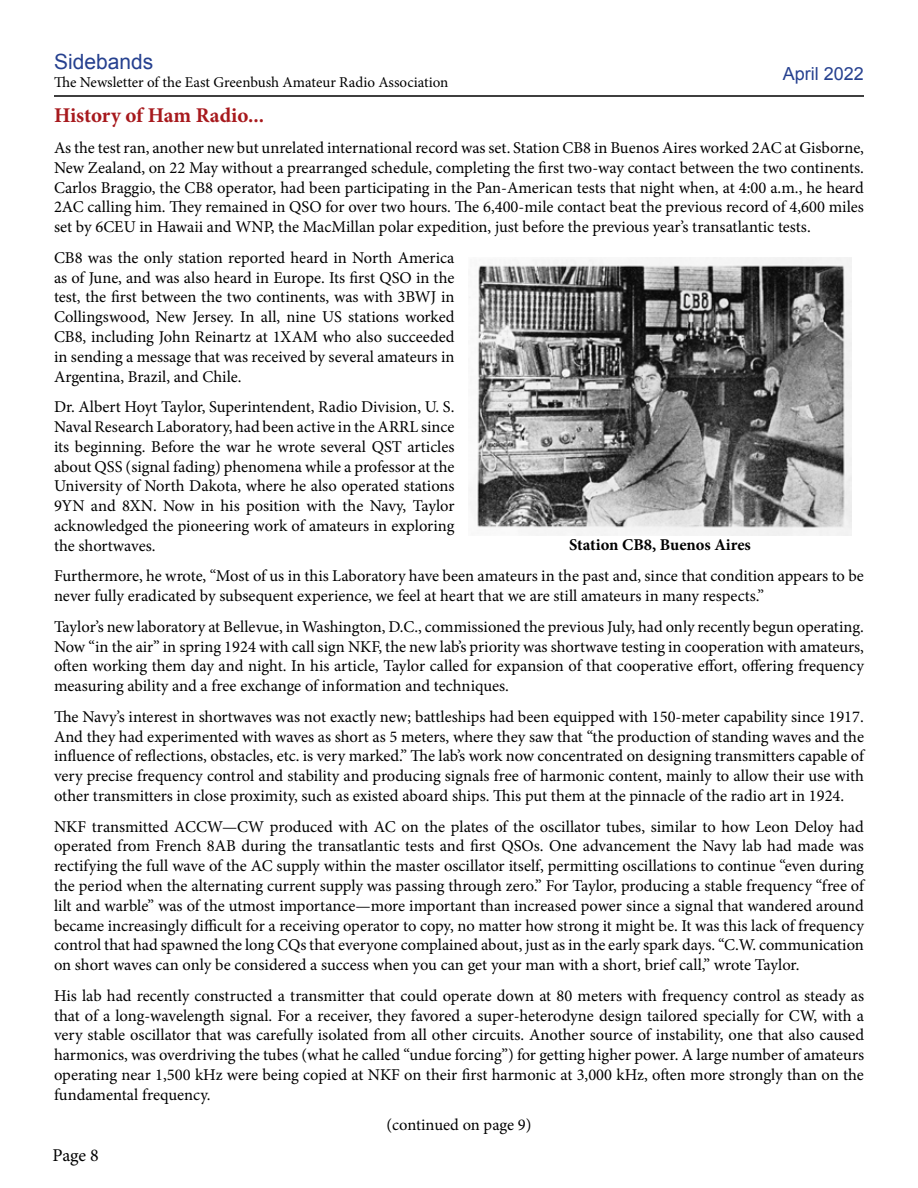
<style>
.page{position:relative;width:918px;height:1188px;background:#fff}
.page>*{position:absolute;margin:0;border:0;box-sizing:border-box;transform-origin:0 0}
.t1{font:700 21px "Minion Pro";letter-spacing:-.005em;color:#a7191d}
.t2{font:21px "Arial";color:#25408f}
.t3{font:18px "Arial";color:#25408f}
.t4{font:18px "Minion Pro";color:#000}
.t5{font:16.5px/19.8px "Minion Pro";letter-spacing:-.005em;color:#000;text-align:justify}
.t6{font:700 16.5px "Minion Pro";color:#000}
.t7{font:15px "Minion Pro";letter-spacing:-.005em;color:#000}
</style>
<div class="page">
<hr style="left:54px;top:95px;width:810px;height:2px;background:#000">
<img style="left:469px;top:258px;width:383px;height:278px">
<p class="t2" style="left:54px;top:48px;width:101px">Sidebands</p>
<p class="t7" style="left:54px;top:72px;width:396px">The Newsletter of the East Greenbush Amateur Radio Association</p>
<p class="t3" style="left:783px;top:62px;width:83px">April 2022</p>
<p class="t1" style="left:54px;top:101px;width:212px">History of Ham Radio...</p>
<p class="t5" style="left:54px;top:138px;width:812px">As the test ran, another new but unrelated international record was set. Station CB8 in Buenos Aires worked 2AC at Gisborne, New Zealand, on 22 May without a prearranged schedule, completing the first two-way contact between the two continents.<br>Carlos Braggio, the CB8 operator, had been participating in the Pan-American tests that night when, at 4:00 a.m., he heard 2AC calling him. They remained in QSO for over two hours. The 6,400-mile contact beat the previous record of 4,600 miles set by 6CEU in Hawaii and WNP, the MacMillan polar expedition, just before the previous year’s transatlantic tests.</p>
<p class="t5" style="left:54px;top:248px;width:402px">CB8 was the only station reported heard in North America as of June, and was also heard in Europe. Its first QSO in the test, the first between the two continents, was with 3BWJ in Collingswood, New Jersey. In all, nine US stations worked CB8, including John Reinartz at 1XAM who also succeeded in sending a message that was received by several amateurs in Argentina, Brazil, and Chile.</p>
<p class="t5" style="left:54px;top:397px;width:402px">Dr. Albert Hoyt Taylor, Superintendent, Radio Division, U. S.<br>Naval Research Laboratory, had been active in the ARRL since its beginning. Before the war he wrote several QST articles about QSS (signal fading) phenomena while a professor at the University of North Dakota, where he also operated stations 9YN and 8XN. Now in his position with the Navy, Taylor acknowledged the pioneering work of amateurs in exploring the shortwaves.</p>
<p class="t5" style="left:54px;top:566px;width:811px">Furthermore, he wrote, “Most of us in this Laboratory have been amateurs in the past and, since that condition appears to be never fully eradicated by subsequent experience, we feel at heart that we are still amateurs in many respects.”</p>
<p class="t5" style="left:54px;top:617px;width:812px">Taylor’s new laboratory at Bellevue, in Washington, D.C., commissioned the previous July, had only recently begun operating.<br>Now “in the air” in spring 1924 with call sign NKF, the new lab’s priority was shortwave testing in cooperation with amateurs, often working them day and night. In his article, Taylor called for expansion of that cooperative effort, offering frequency measuring ability and a free exchange of information and techniques.</p>
<p class="t5" style="left:54px;top:707px;width:812px">The Navy’s interest in shortwaves was not exactly new; battleships had been equipped with 150-meter capability since 1917.<br>And they had experimented with waves as short as 5 meters, where they saw that “the production of standing waves and the influence of reflections, obstacles, etc. is very marked.” The lab’s work now concentrated on designing transmitters capable of very precise frequency control and stability and producing signals free of harmonic content, mainly to allow their use with other transmitters in close proximity, such as existed aboard ships. This put them at the pinnacle of the radio art in 1924.</p>
<p class="t5" style="left:54px;top:817px;width:812px">NKF transmitted ACCW—CW produced with AC on the plates of the oscillator tubes, similar to how Leon Deloy had operated from French 8AB during the transatlantic tests and first QSOs. One advancement the Navy lab had made was rectifying the full wave of the AC supply within the master oscillator itself, permitting oscillations to continue “even during the period when the alternating current supply was passing through zero.” For Taylor, producing a stable frequency “free of lilt and warble” was of the utmost importance—more important than increased power since a signal that wandered around became increasingly difficult for a receiving operator to copy, no matter how strong it might be. It was this lack of frequency control that had spawned the long CQs that everyone complained about, just as in the early spark days. “C.W. communication on short waves can only be considered a success when you can get your man with a short, brief call,” wrote Taylor.</p>
<p class="t5" style="left:54px;top:986px;width:812px">His lab had recently constructed a transmitter that could operate down at 80 meters with frequency control as steady as that of a long-wavelength signal. For a receiver, they favored a super-heterodyne design tailored specially for CW, with a very stable oscillator that was carefully isolated from all other circuits. Another source of instability, one that also caused harmonics, was overdriving the tubes (what he called “undue forcing”) for getting higher power. A large number of amateurs operating near 1,500 kHz were being copied at NKF on their first harmonic at 3,000 kHz, often more strongly than on the fundamental frequency.</p>
<p class="t5" style="left:386px;top:1115px;width:147px">(continued on page 9)</p>
<p class="t6" style="left:569px;top:534px;width:183px">Station CB8, Buenos Aires</p>
<p class="t4" style="left:53px;top:1143px;width:48px">Page 8</p>
</div>
